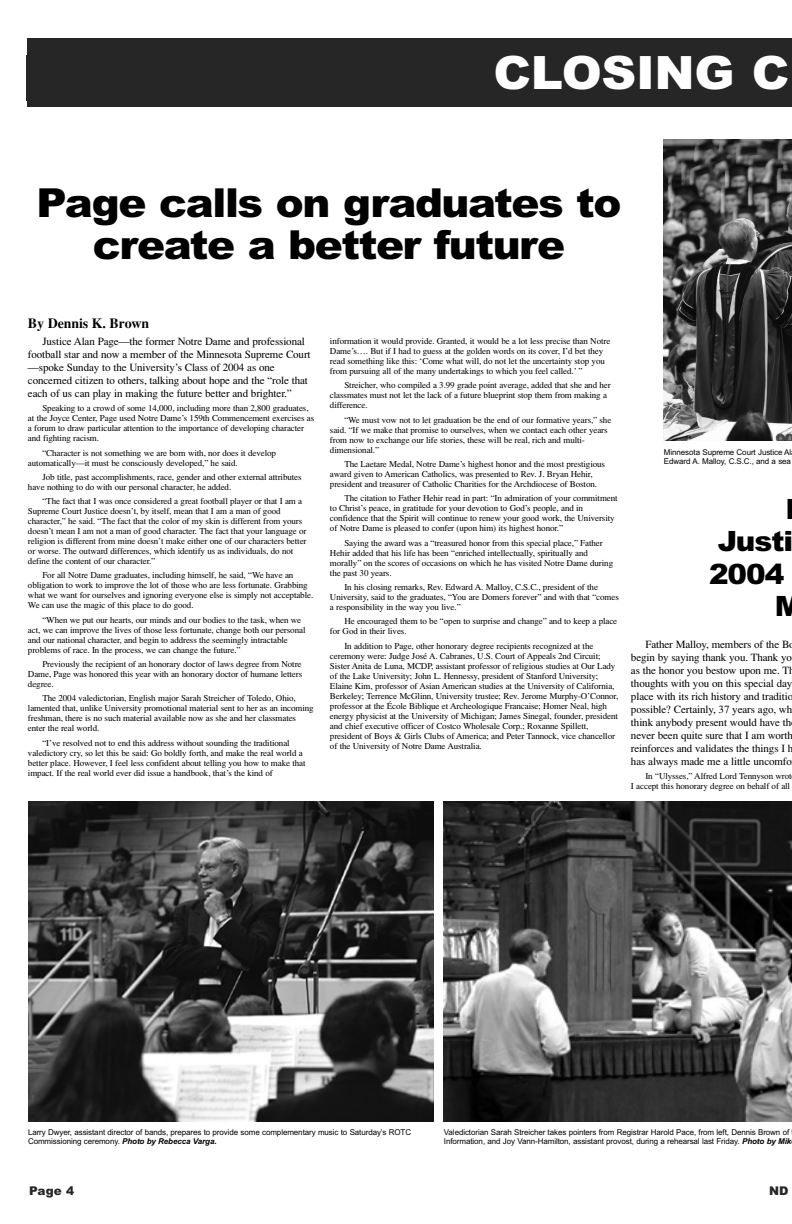
<style>
.page{position:relative;width:792px;height:1224px;background:#fff}
.page>*{position:absolute;margin:0;border:0;box-sizing:border-box;transform-origin:0 0}
.t1{font:900 46px "Arial";letter-spacing:-.005em;color:#fff;scale:1.05 1}
.t2{font:900 40px/42px "Arial";letter-spacing:-.035em;color:#000;text-align:center;scale:1.05 1}
.t3{font:900 28px "Arial";letter-spacing:-.035em;color:#000;scale:1.05 1}
.t4{font:700 14px "Times";letter-spacing:-.01em;color:#000}
.t5{font:900 12px "Arial";color:#262626}
.t6{font:11px/13px "Times";letter-spacing:-.01em;color:#000}
.t7{font:9px/10px "Times";letter-spacing:-.01em;color:#000}
.t8{font:8px/9px "Arial";letter-spacing:-.01em;color:#000}
.s1{font-weight:700;font-style:italic}
</style>
<div class="page">
<div style="left:27px;top:38px;width:765px;height:68px;background:#262626"></div>
<img style="left:663px;top:139px;width:129px;height:302px">
<img style="left:28px;top:802px;width:406px;height:320px">
<img style="left:443px;top:802px;width:349px;height:319px">
<h1 class="t1" style="left:493px;top:56px;width:283px">CLOSING C</h1>
<h2 class="t2" style="left:36px;top:186px;width:559px">Page calls on graduates to create a better future</h2>
<h3 class="t4" style="left:28px;top:318px;width:123px">By Dennis K. Brown</h3>
<p class="t6" style="left:28px;top:336px;width:284px;text-indent:14px">Justice Alan Page—the former Notre Dame and professional football star and now a member of the Minnesota Supreme Court —spoke Sunday to the University’s Class of 2004 as one concerned citizen to others, talking about hope and the “role that each of us can play in making the future better and brighter.”</p>
<p class="t7" style="left:28px;top:404px;width:288px;text-indent:14px">Speaking to a crowd of some 14,000, including more than 2,800 graduates, at the Joyce Center, Page used Notre Dame’s 159th Commencement exercises as a forum to draw particular attention to the importance of developing character and fighting racism.</p>
<p class="t7" style="left:28px;top:448px;width:250px;text-indent:14px">“Character is not something we are born with, nor does it develop automatically—it must be consciously developed,” he said.</p>
<p class="t7" style="left:28px;top:473px;width:275px;text-indent:14px">Job title, past accomplishments, race, gender and other external attributes have nothing to do with our personal character, he added.</p>
<p class="t7" style="left:28px;top:497px;width:280px;text-indent:14px">“The fact that I was once considered a great football player or that I am a Supreme Court Justice doesn’t, by itself, mean that I am a man of good character,” he said. “The fact that the color of my skin is different from yours doesn’t mean I am not a man of good character. The fact that your language or religion is different from mine doesn’t make either one of our characters better or worse. The outward differences, which identify us as individuals, do not define the content of our character.”</p>
<p class="t7" style="left:28px;top:571px;width:287px;text-indent:14px">For all Notre Dame graduates, including himself, he said, “We have an obligation to work to improve the lot of those who are less fortunate. Grabbing what we want for ourselves and ignoring everyone else is simply not acceptable.<br>We can use the magic of this place to do good.</p>
<p class="t7" style="left:28px;top:616px;width:279px;text-indent:14px">“When we put our hearts, our minds and our bodies to the task, when we act, we can improve the lives of those less fortunate, change both our personal and our national character, and begin to address the seemingly intractable problems of race. In the process, we can change the future.”</p>
<p class="t7" style="left:28px;top:660px;width:276px;text-align:justify;text-indent:14px">Previously the recipient of an honorary doctor of laws degree from Notre Dame, Page was honored this year with an honorary doctor of humane letters degree.</p>
<p class="t7" style="left:28px;top:694px;width:287px;text-indent:14px">The 2004 valedictorian, English major Sarah Streicher of Toledo, Ohio, lamented that, unlike University promotional material sent to her as an incoming freshman, there is no such material available now as she and her classmates enter the real world.</p>
<p class="t7" style="left:28px;top:739px;width:279px;text-indent:14px">“I’ve resolved not to end this address without sounding the traditional valedictory cry, so let this be said: Go boldly forth, and make the real world a better place. However, I feel less confident about telling you how to make that impact. If the real world ever did issue a handbook, that’s the kind of</p>
<p class="t7" style="left:330px;top:337px;width:282px">information it would provide. Granted, it would be a lot less precise than Notre Dame’s…. But if I had to guess at the golden words on its cover, I’d bet they read something like this: ‘Come what will, do not let the uncertainty stop you from pursuing all of the many undertakings to which you feel called.’ ”</p>
<p class="t7" style="left:330px;top:381px;width:282px;text-indent:14px">Streicher, who compiled a 3.99 grade point average, added that she and her classmates must not let the lack of a future blueprint stop them from making a difference.</p>
<p class="t7" style="left:330px;top:416px;width:283px;text-indent:14px">“We must vow not to let graduation be the end of our formative years,” she said. “If we make that promise to ourselves, when we contact each other years from now to exchange our life stories, these will be real, rich and multi&shy;dimensional.”</p>
<p class="t7" style="left:330px;top:460px;width:277px;text-indent:14px">The Laetare Medal, Notre Dame’s highest honor and the most prestigious award given to American Catholics, was presented to Rev. J. Bryan Hehir, president and treasurer of Catholic Charities for the Archdiocese of Boston.</p>
<p class="t7" style="left:330px;top:494px;width:289px;text-indent:14px">The citation to Father Hehir read in part: “In admiration of your commitment to Christ’s peace, in gratitude for your devotion to God’s people, and in confidence that the Spirit will continue to renew your good work, the University of Notre Dame is pleased to confer (upon him) its highest honor.”</p>
<p class="t7" style="left:330px;top:539px;width:285px;text-indent:14px">Saying the award was a “treasured honor from this special place,” Father Hehir added that his life has been “enriched intellectually, spiritually and morally” on the scores of occasions on which he has visited Notre Dame during the past 30 years.</p>
<p class="t7" style="left:330px;top:583px;width:290px;text-indent:14px">In his closing remarks, Rev. Edward A. Malloy, C.S.C., president of the<br>University, said to the graduates, “You are Domers forever” and with that “comes a responsibility in the way you live.”</p>
<p class="t7" style="left:330px;top:617px;width:289px;text-indent:14px">He encouraged them to be “open to surprise and change” and to keep a place for God in their lives.</p>
<p class="t7" style="left:330px;top:642px;width:290px;text-indent:14px">In addition to Page, other honorary degree recipients recognized at the ceremony were: Judge José A. Cabranes, U.S. Court of Appeals 2nd Circuit; Sister Anita de Luna, MCDP, assistant professor of religious studies at Our Lady of the Lake University; John L. Hennessy, president of Stanford University; Elaine Kim, professor of Asian American studies at the University of California, Berkeley; Terrence McGlinn, University trustee; Rev. Jerome Murphy-O’Connor, professor at the École Biblique et Archeologique Francaise; Homer Neal, high energy physicist at the University of Michigan; James Sinegal, founder, president and chief executive officer of Costco Wholesale Corp.; Roxanne Spillett, president of Boys &amp; Girls Clubs of America; and Peter Tannock, vice chancellor of the University of Notre Dame Australia.</p>
<p class="t8" style="left:664px;top:448px;width:129px">Minnesota Supreme Court Justice Al<br>Edward A. Malloy, C.S.C., and a sea</p>
<h3 class="t3" style="left:718px;top:531px;width:73px">Justi</h3>
<h3 class="t3" style="left:709px;top:564px;width:73px">2004</h3>
<h3 class="t3" style="left:775px;top:596px;width:28px">M</h3>
<p class="t6" style="left:631px;top:638px;width:165px;text-indent:14px">Father Malloy, members of the B begin by saying thank you. Thank yo as the honor you bestow upon me. Th thoughts with you on this special day place with its rich history and traditio possible? Certainly, 37 years ago, wh think anybody present would have th never been quite sure that I am worth reinforces and validates the things I h has always made me a little uncomfo</p>
<p class="t7" style="left:631px;top:772px;width:162px;text-align:right">In “Ulysses,” Alfred Lord Tennyson wrot<br>I accept this honorary degree on behalf of all</p>
<p class="t8" style="left:28px;top:1129px;width:385px">Larry Dwyer, assistant director of bands, prepares to provide some complementary music to Saturday’s ROTC<br>Commissioning ceremony. <span class="s1">Photo by Rebecca Varga.</span></p>
<p class="t8" style="left:444px;top:1128px;width:349px">Valedictorian Sarah Streicher takes pointers from Registrar Harold Pace, from left, Dennis Brown of<br>Information, and Joy Vann-Hamilton, assistant provost, during a rehearsal last Friday. <span class="s1">Photo by Mik</span></p>
<h3 class="t5" style="left:29px;top:1187px;width:47px">Page 4</h3>
<h3 class="t5" style="left:769px;top:1187px;width:21px">ND</h3>
</div>
